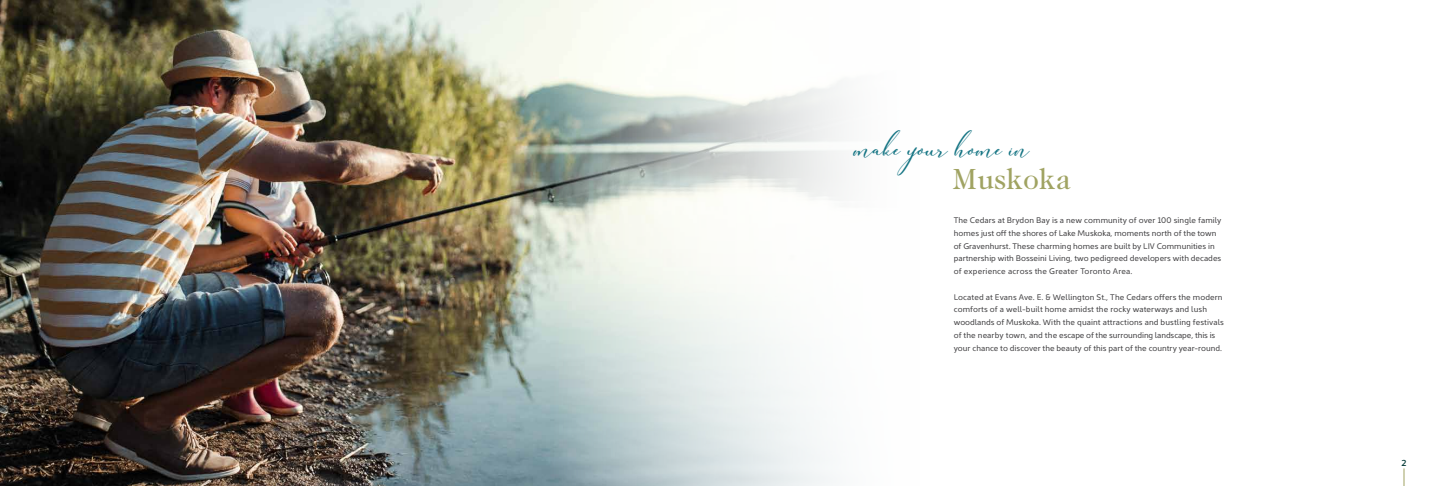
<style>
.page{position:relative;width:1431px;height:486px;background:#fff}
.page>*{position:absolute;margin:0;border:0;box-sizing:border-box;transform-origin:0 0}
.t1{font:25.65px "Strong Farmhouse";letter-spacing:.01em;color:#147483}
.t2{font:25.65px "Caslon";letter-spacing:.01em;color:#a0a362}
.t3{font:600 9px "Kyrial Sans Pro";color:#063b38}
.t4{font:8.25px/12.8px "Kyrial Sans Pro";color:#414042}
</style>
<div class="page">
<img style="left:0;top:0;width:489px;height:486px">
<svg style="left:489px;top:0;width:355px;height:486px"></svg>
<svg style="left:1404px;top:468px;width:1px;height:18px"></svg>
<h1 class="t1" style="left:855px;top:131px;width:176px">make your home in</h1>
<h1 class="t2" style="left:952px;top:162px;width:121px">Muskoka</h1>
<p class="t4" style="left:954px;top:213px;width:269px">The Cedars at Brydon Bay is a new community of over 100 single family homes just off the shores of Lake Muskoka, moments north of the town of Gravenhurst. These charming homes are built by LIV Communities in partnership with Bosseini Living, two pedigreed developers with decades of experience across the Greater Toronto Area.</p>
<p class="t4" style="left:954px;top:290px;width:272px">Located at Evans Ave. E. &amp; Wellington St., The Cedars offers the modern comforts of a well-built home amidst the rocky waterways and lush woodlands of Muskoka. With the quaint attractions and bustling festivals of the nearby town, and the escape of the surrounding landscape, this is your chance to discover the beauty of this part of the country year-round.</p>
<p class="t3" style="left:1401px;top:456px;width:7px">2</p>
</div>
